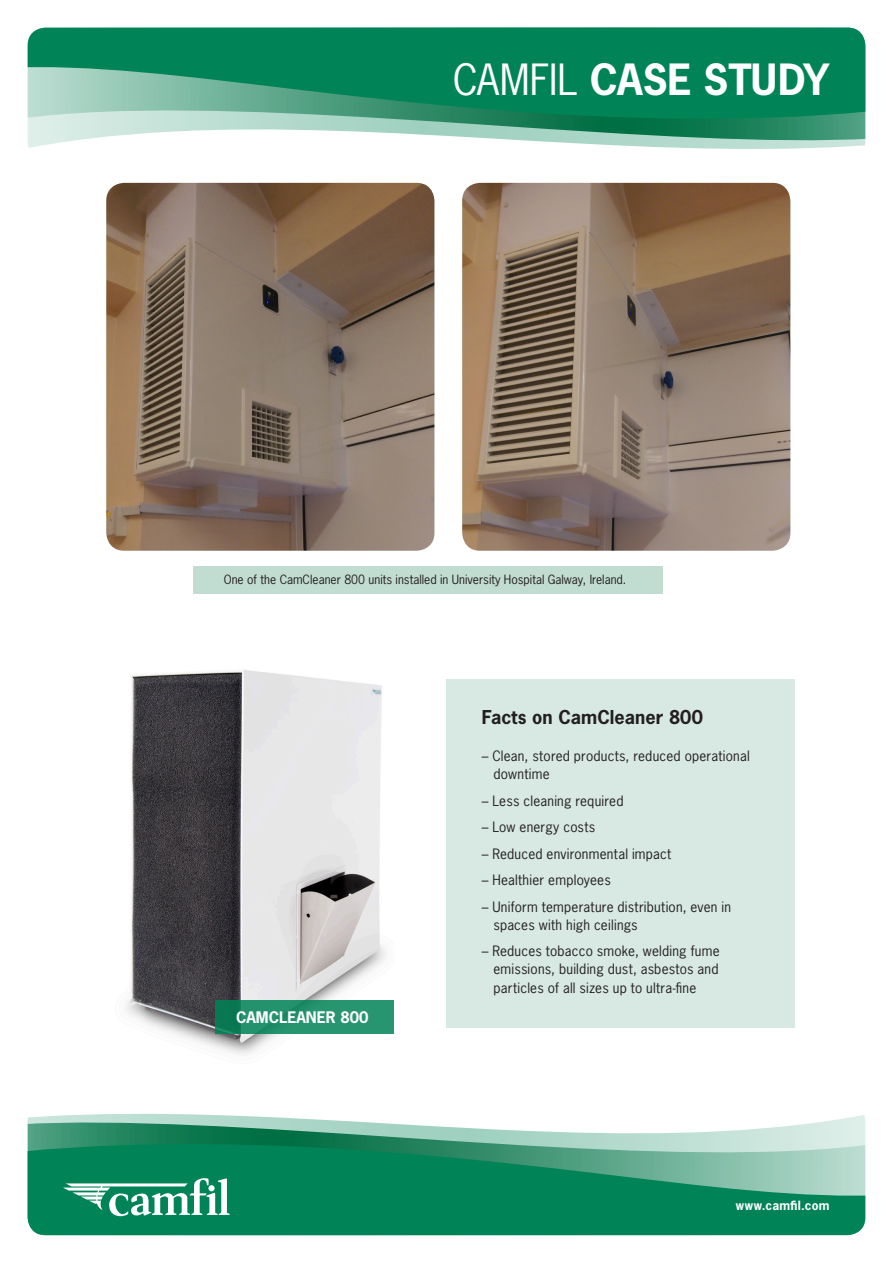
<style>
.page{position:relative;width:893px;height:1263px;background:#fff}
.page>*{position:absolute;margin:0;border:0;box-sizing:border-box;transform-origin:0 0}
.t1{font:700 40.5px "News Gothic Std";letter-spacing:-.005em;color:#fff}
.t2{font:700 18px "News Gothic Std";letter-spacing:.005em;color:#231f20}
.t3{font:700 15px "News Gothic Std";color:#fff}
.t4{font:13.5px/18px "News Gothic Std";letter-spacing:.015em;color:#231f20}
.t5{font:12px "News Gothic Std";color:#231f20}
.t6{font:700 12px "News Gothic Std";letter-spacing:.025em;color:#fff}
.s1{font-weight:400}
</style>
<div class="page">
<div style="left:446px;top:679px;width:349px;height:349px;background:#d7e9e2"></div>
<img style="left:126px;top:670px;width:268px;height:384px">
<img style="left:462px;top:183px;width:328px;height:368px">
<img style="left:106px;top:183px;width:328px;height:368px">
<div style="left:193px;top:566px;width:469px;height:28px;background:#c1dcd1"></div>
<svg style="left:216px;top:1001px;width:178px;height:33px;background:#20906a"></svg>
<svg style="left:28px;top:28px;width:837px;height:120px;background:#3c9e7c"></svg>
<svg style="left:28px;top:1115px;width:837px;height:120px;background:#40a07f"></svg>
<svg style="left:63px;top:1178px;width:167px;height:38px"></svg>
<div style="left:208px;top:1185px;width:7px;height:6px;background:#fff;border-radius:50%"></div>
<h1 class="t1" style="left:453px;top:53px;width:378px"><span class="s1">CAMFIL</span> CASE STUDY</h1>
<p class="t5" style="left:224px;top:572px;width:404px">One of the CamCleaner 800 units installed in University Hospital Galway, Ireland.</p>
<p class="t3" style="left:236px;top:1007px;width:134px">CAMCLEANER 800</p>
<p class="t2" style="left:482px;top:706px;width:223px">Facts on CamCleaner 800</p>
<p class="t4" style="left:493px;top:747px;width:258px;text-indent:-12px">– Clean, stored products, reduced operational downtime</p>
<p class="t4" style="left:482px;top:791px;width:143px">– Less cleaning required</p>
<p class="t4" style="left:482px;top:818px;width:115px">– Low energy costs</p>
<p class="t4" style="left:482px;top:844px;width:191px">– Reduced environmental impact</p>
<p class="t4" style="left:482px;top:871px;width:131px">– Healthier employees</p>
<p class="t4" style="left:493px;top:897px;width:239px;text-indent:-12px">– Uniform temperature distribution, even in spaces with high ceilings</p>
<p class="t4" style="left:493px;top:942px;width:228px;text-align:justify;text-indent:-12px">– Reduces tobacco smoke, welding fume emissions, building dust, asbestos and particles of all sizes up to ultra-fine</p>
<p class="t6" style="left:736px;top:1198px;width:95px">www.camfil.com</p>
</div>
